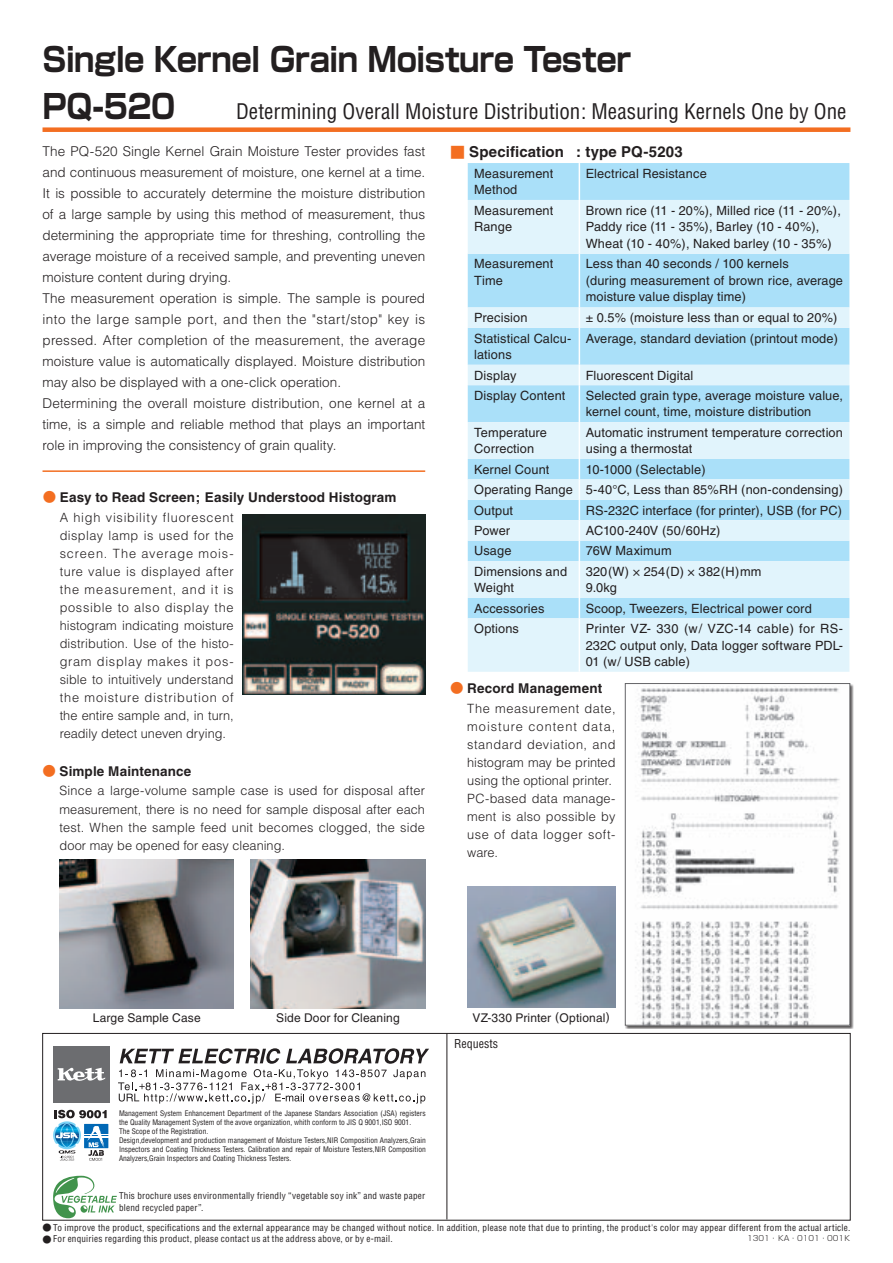
<style>
.page{position:relative;width:893px;height:1263px;background:#fff}
.page>*{position:absolute;margin:0;border:0;box-sizing:border-box;transform-origin:0 0}
.t1{font:700 33px/47.7px "Shin Go Pro";letter-spacing:-.015em;color:#231f20;scale:.9 1}
.t2{font:condensed 21px "Helvetica";color:#231f20}
.t3{font:700 15px "Helvetica";letter-spacing:.01em;color:#231f20}
.t4{font:300 13.5px/21px "Helvetica";color:#231f20}
.t5{font:700 13.5px "Helvetica";letter-spacing:.01em;color:#231f20}
.t6{font:12.75px/16.5px "Helvetica";letter-spacing:.01em;color:#231f20}
.t7{font:300 12.75px/18px "Helvetica";letter-spacing:.01em;color:#231f20;text-align:justify}
.t8{font:12px "Helvetica";letter-spacing:.015em;color:#231f20}
.t9{font:condensed 12px "Helvetica";color:#231f20}
.t10{font:condensed 9.15px/12px "Helvetica";letter-spacing:.03em;color:#231f20}
.t11{font:condensed 7.5px/9px "Helvetica";color:#231f20}
.t12{font:300 7.5px "Shin Go Pro";color:#231f20}
.s1{font-family:"Shin Go Pro";font-weight:500;color:#f36e21}
.s2{font-family:"ST Heiti TC";font-weight:500}
.s3{font-family:"Shin Go Pro";font-weight:300;font-stretch:normal}
</style>
<div class="page">
<div style="left:43px;top:127px;width:807px;height:5px;background:#f36e21"></div>
<img style="left:251px;top:859px;width:174px;height:149px">
<img style="left:60px;top:859px;width:174px;height:149px">
<img style="left:468px;top:887px;width:147px;height:120px">
<hr style="left:43px;top:470px;width:382px;height:2px;background:#f36e21">
<div style="left:42px;top:1033px;width:808px;height:187px;border:1px solid #231f20"></div>
<svg style="left:53px;top:1176px;width:64px;height:42px"></svg>
<hr style="left:447px;top:1033px;width:1px;height:186px;background:#231f20">
<svg style="left:53px;top:1110px;width:55px;height:51px"></svg>
<svg style="left:118px;top:1048px;width:311px;height:55px"></svg>
<div style="left:53px;top:1046px;width:56px;height:56px;background:#6c6d70"></div>
<svg style="left:58px;top:1067px;width:47px;height:14px"></svg>
<div style="left:625px;top:683px;width:228px;height:346px;background:#231f20;opacity:.75"></div>
<img style="left:627px;top:685px;width:221px;height:338px">
<div style="left:625px;top:683px;width:225px;height:342px;border:1px solid #636366"></div>
<img style="left:242px;top:514px;width:183px;height:181px">
<div style="left:468px;top:163px;width:381px;height:37px;background:#aae0f9"></div>
<svg style="left:468px;top:200px;width:381px;height:472px;background:#c8ebfa"></svg>
<hr style="left:579px;top:163px;width:1px;height:37px;background:#fff">
<hr style="left:579px;top:200px;width:1px;height:54px;background:#fff">
<hr style="left:579px;top:254px;width:1px;height:53px;background:#fff">
<svg style="left:579px;top:307px;width:1px;height:21px"></svg>
<hr style="left:579px;top:328px;width:1px;height:37px;background:#fff">
<svg style="left:579px;top:365px;width:1px;height:20px"></svg>
<hr style="left:579px;top:385px;width:1px;height:37px;background:#fff">
<hr style="left:579px;top:422px;width:1px;height:37px;background:#fff">
<svg style="left:579px;top:459px;width:1px;height:102px"></svg>
<hr style="left:579px;top:561px;width:1px;height:37px;background:#fff">
<svg style="left:579px;top:598px;width:1px;height:20px"></svg>
<hr style="left:579px;top:618px;width:1px;height:54px;background:#fff">
<h1 class="t1" style="left:43px;top:32px;width:656px">Single Kernel Grain Moisture Tester<br>PQ-520</h1>
<h2 class="t2" style="left:236px;top:98px;width:612px">Determining Overall Moisture Distribution: Measuring Kernels One by One</h2>
<p class="t4" style="left:43px;top:140px;width:384px">The PQ-520 Single Kernel Grain Moisture Tester provides fast and continuous measurement of moisture, one kernel at a time.<br>It is possible to accurately determine the moisture distribution of a large sample by using this method of measurement, thus determining the appropriate time for threshing, controlling the average moisture of a received sample, and preventing uneven moisture content during drying.<br>The measurement operation is simple. The sample is poured into the large sample port, and then the "start/stop" key is pressed. After completion of the measurement, the average moisture value is automatically displayed. Moisture distribution may also be displayed with a one-click operation.<br>Determining the overall moisture distribution, one kernel at a time, is a simple and reliable method that plays an important role in improving the consistency of grain quality.</p>
<p class="t3" style="left:450px;top:143px;width:234px"><span class="s1">■</span> Specification : type PQ-5203</p>
<p class="t5" style="left:43px;top:489px;width:355px"><span class="s1">●</span> Easy to Read Screen; Easily Understood Histogram</p>
<p class="t6" style="left:474px;top:165px;width:81px">Measurement<br>Method</p>
<p class="t6" style="left:586px;top:165px;width:123px">Electrical Resistance</p>
<p class="t6" style="left:474px;top:202px;width:81px">Measurement<br>Range</p>
<p class="t6" style="left:586px;top:202px;width:257px">Brown rice (11 - 20%), Milled rice (11 - 20%),<br>Paddy rice (11 - 35%), Barley (10 - 40%),<br>Wheat (10 - 40%), Naked barley (10 - 35%)</p>
<p class="t6" style="left:474px;top:256px;width:81px">Measurement<br>Time</p>
<p class="t6" style="left:586px;top:256px;width:259px">Less than 40 seconds / 100 kernels<br>(during measurement of brown rice, average moisture value display time)</p>
<p class="t6" style="left:474px;top:309px;width:55px">Precision</p>
<p class="t6" style="left:586px;top:309px;width:253px">± 0.5% (moisture less than or equal to 20%)</p>
<p class="t6" style="left:474px;top:330px;width:99px">Statistical Calcu&shy;lations</p>
<p class="t6" style="left:586px;top:330px;width:254px">Average, standard deviation (printout mode)</p>
<p class="t6" style="left:474px;top:367px;width:44px">Display</p>
<p class="t6" style="left:586px;top:367px;width:109px">Fluorescent Digital</p>
<p class="t6" style="left:474px;top:387px;width:93px">Display Content</p>
<p class="t6" style="left:586px;top:387px;width:259px">Selected grain type, average moisture value, kernel count, time, moisture distribution</p>
<p class="t6" style="left:474px;top:424px;width:74px">Temperature<br>Correction</p>
<p class="t6" style="left:586px;top:424px;width:259px">Automatic instrument temperature correction using a thermostat</p>
<p class="t6" style="left:474px;top:461px;width:77px">Kernel Count</p>
<p class="t6" style="left:474px;top:459px;width:370px;line-height:20.4px;text-indent:112px">10-1000 (Selectable)<br>Operating Range 5-40°C, Less than 85%RH (non-condensing)<br>Output</p>
<p class="t6" style="left:586px;top:502px;width:258px">RS-232C interface (for printer), USB (for PC)</p>
<p class="t7" style="left:60px;top:508px;width:176px">A high visibility fluorescent display lamp is used for the screen. The average mois&shy;ture value is displayed after the measurement, and it is possible to also display the histogram indicating moisture distribution. Use of the histo&shy;gram display makes it pos&shy;sible to intuitively understand the moisture distribution of the entire sample and, in turn, readily detect uneven drying.</p>
<p class="t6" style="left:474px;top:522px;width:38px">Power</p>
<p class="t6" style="left:586px;top:522px;width:136px">AC100-240V (50/60Hz)</p>
<p class="t6" style="left:474px;top:543px;width:39px">Usage</p>
<p class="t6" style="left:586px;top:543px;width:87px">76W Maximum</p>
<p class="t6" style="left:474px;top:563px;width:95px">Dimensions and<br>Weight</p>
<p class="t6" style="left:586px;top:563px;width:177px">320(W) × 254(D) × 382(H)mm<br>9.0kg</p>
<p class="t6" style="left:474px;top:600px;width:72px">Accessories</p>
<p class="t6" style="left:586px;top:600px;width:227px">Scoop, Tweezers, Electrical power cord</p>
<p class="t6" style="left:474px;top:620px;width:46px">Options</p>
<p class="t6" style="left:586px;top:620px;width:259px;text-align:justify">Printer VZ- 330 (w/ VZC-14 cable) for RS-232C output only, Data logger software PDL-01 (w/ USB cable)</p>
<p class="t5" style="left:450px;top:680px;width:154px"><span class="s1">●</span> Record Management</p>
<p class="t7" style="left:467px;top:699px;width:150px;text-align:left">The measurement date, moisture content data, standard deviation, and histogram may be printed using the optional printer.<br>PC-based data manage&shy;ment is also possible by use of data logger soft&shy;ware.</p>
<p class="t5" style="left:43px;top:762px;width:150px"><span class="s1">●</span> Simple Maintenance</p>
<p class="t7" style="left:60px;top:781px;width:367px;line-height:18.5px">Since a large-volume sample case is used for disposal after measurement, there is no need for sample disposal after each test. When the sample feed unit becomes clogged, the side door may be opened for easy cleaning.</p>
<p class="t8" style="left:93px;top:1010px;width:109px">Large Sample Case</p>
<p class="t8" style="left:276px;top:1010px;width:125px">Side Door for Cleaning</p>
<p class="t8" style="left:472px;top:1010px;width:146px">VZ-330 Printer<span class="s2">（</span>Optional<span class="s2">）</span></p>
<p class="t11" style="left:119px;top:1109px;width:308px">Management System Enhancement Department of the Japanese Standars Association (JSA) registers the Quality Management System of the avove organization, whith conform to JIS Q 9001,ISO 9001.<br>The Scope of the Registration.<br>Design,development and production management of Moisture Testers,NIR Composition Analyzers,Grain Inspectors and Coating Thickness Testers. Calibration and repair of Moisture Testers,NIR Composition Analyzers,Grain Inspectors and Coating Thickness Testers.</p>
<p class="t10" style="left:119px;top:1189px;width:308px">This brochure uses environmentally friendly “vegetable soy ink” and waste paper blend recycled paper”.</p>
<p class="t9" style="left:454px;top:1036px;width:45px">Requests</p>
<p class="t10" style="left:43px;top:1221px;width:809px"><span class="s3">●</span>To improve the product, specifications and the external appearance may be changed without notice. In addition, please note that due to printing, the product's color may appear different from the actual article.</p>
<p class="t10" style="left:43px;top:1233px;width:352px"><span class="s3">●</span>For enquiries regarding this product, please contact us at the address above, or by e-mail.</p>
<p class="t12" style="left:747px;top:1231px;width:104px">1301・ KA・0101・001K</p>
</div>
